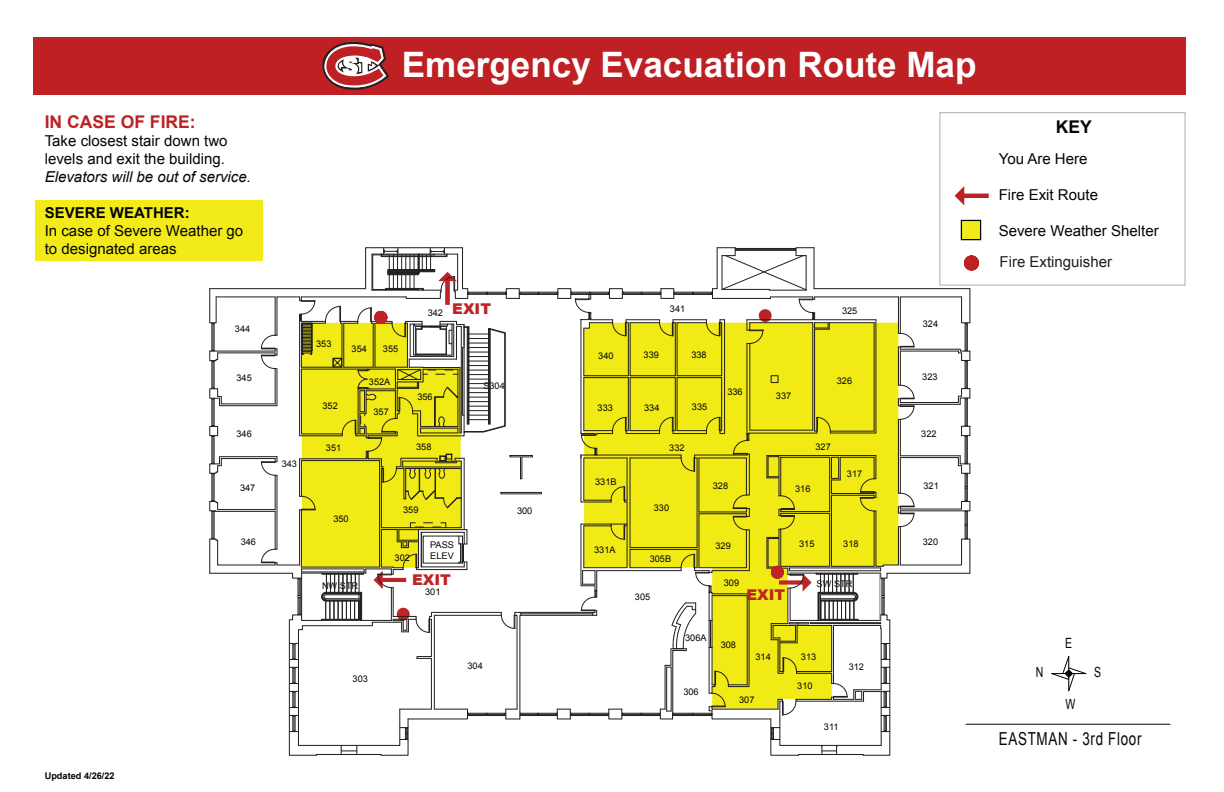
<style>
.page{position:relative;width:1224px;height:792px;background:#fff}
.page>*{position:absolute;margin:0;border:0;box-sizing:border-box;transform-origin:0 0}
.t1{font:700 35.1px "Arial";color:#fff}
.t2{font:17.9px "Arial";letter-spacing:.05em;color:#050504;scale:.75 1}
.t3{font:700 17.5px "Arial";color:#be2024}
.t4{font:700 17.5px "Arial";color:#050504}
.t5{font:15px/18px "Arial";color:#050504}
.t6{font:italic 15px "Arial";color:#050504}
.t7{font:15px "Arial";color:#231f20}
.t8{font:700 15px "Arial";color:#050504}
.t9{font:900 14.9px "Arial";color:#bd2327}
.t10{font:14.1px "Arial";color:#050504;scale:.75 1}
.t11{font:9.2px/11px "Arial";color:#050504}
.t12{font:700 9.2px "Arial";color:#030404}
</style>
<div class="page">
<div style="left:35px;top:200px;width:228px;height:60px;background:#f2eb19"></div>
<svg style="left:954px;top:186px;width:35px;height:20px"></svg>
<div style="left:961px;top:220px;width:20px;height:20px;background:#f2eb19;border:1px solid #050504"></div>
<hr style="left:966px;top:724px;width:204px;height:1px;background:#050504">
<svg style="left:1051px;top:656px;width:36px;height:36px"></svg>
<div style="left:33px;top:37px;width:1152px;height:58px;background:#be2024"></div>
<svg style="left:322px;top:42px;width:67px;height:48px"></svg>
<svg style="left:209px;top:247px;width:762px;height:509px"></svg>
<div style="left:374px;top:311px;width:13px;height:13px;background:#bd2327;border-radius:50%"></div>
<div style="left:964px;top:256px;width:15px;height:14px;background:#be2024;border-radius:50%"></div>
<h1 class="t1" style="left:402px;top:42px;width:576px">Emergency Evacuation Route Map</h1>
<h3 class="t3" style="left:45px;top:110px;width:152px">IN CASE OF FIRE:</h3>
<h3 class="t5" style="left:45px;top:131px;width:184px">Take closest stair down two levels and exit the building.</h3>
<h3 class="t6" style="left:45px;top:167px;width:208px">Elevators will be out of service.</h3>
<h3 class="t8" style="left:45px;top:202px;width:146px">SEVERE WEATHER:</h3>
<h3 class="t5" style="left:45px;top:222px;width:200px">In case of Severe Weather go to designated areas</h3>
<h3 class="t4" style="left:1056px;top:116px;width:38px">KEY</h3>
<h3 class="t5" style="left:999px;top:150px;width:90px">You Are Here</h3>
<h3 class="t5" style="left:999px;top:186px;width:101px">Fire Exit Route</h3>
<h3 class="t5" style="left:999px;top:222px;width:162px">Severe Weather Shelter</h3>
<h3 class="t7" style="left:999px;top:252px;width:114px">Fire Extinguisher</h3>
<p class="t11" style="left:428px;top:307px;width:17px">342</p>
<h3 class="t9" style="left:452px;top:298px;width:40px">EXIT</h3>
<p class="t11" style="left:670px;top:303px;width:17px">341</p>
<p class="t11" style="left:842px;top:306px;width:17px">325</p>
<p class="t11" style="left:235px;top:323px;width:17px">344</p>
<p class="t11" style="left:923px;top:319px;width:17px">324</p>
<p class="t11" style="left:316px;top:339px;width:17px">353</p>
<p class="t11" style="left:352px;top:343px;width:17px">354</p>
<p class="t11" style="left:383px;top:343px;width:17px">355</p>
<p class="t11" style="left:598px;top:350px;width:17px">340</p>
<p class="t11" style="left:644px;top:349px;width:17px">339</p>
<p class="t11" style="left:691px;top:349px;width:17px">338</p>
<p class="t11" style="left:236px;top:372px;width:17px">345</p>
<p class="t11" style="left:369px;top:376px;width:23px">352A</p>
<p class="t11" style="left:417px;top:391px;width:17px">356</p>
<p class="t11" style="left:483px;top:380px;width:23px">S304</p>
<p class="t11" style="left:727px;top:387px;width:17px">336</p>
<p class="t11" style="left:776px;top:391px;width:17px">337</p>
<p class="t11" style="left:837px;top:376px;width:17px">326</p>
<p class="t11" style="left:922px;top:372px;width:17px">323</p>
<p class="t11" style="left:323px;top:400px;width:17px">352</p>
<p class="t11" style="left:374px;top:406px;width:17px">357</p>
<p class="t11" style="left:598px;top:403px;width:17px">333</p>
<p class="t11" style="left:644px;top:402px;width:17px">334</p>
<p class="t11" style="left:692px;top:401px;width:17px">335</p>
<p class="t11" style="left:236px;top:429px;width:17px">346</p>
<p class="t11" style="left:921px;top:429px;width:17px">322</p>
<p class="t11" style="left:326px;top:442px;width:17px">351</p>
<p class="t11" style="left:416px;top:442px;width:17px">358</p>
<p class="t11" style="left:669px;top:442px;width:17px">332</p>
<p class="t11" style="left:816px;top:441px;width:17px">327</p>
<p class="t11" style="left:282px;top:458px;width:17px">343</p>
<p class="t11" style="left:240px;top:482px;width:17px">347</p>
<p class="t11" style="left:595px;top:476px;width:23px">331B</p>
<p class="t11" style="left:713px;top:480px;width:17px">328</p>
<p class="t11" style="left:795px;top:483px;width:17px">316</p>
<p class="t11" style="left:847px;top:468px;width:17px">317</p>
<p class="t11" style="left:923px;top:480px;width:17px">321</p>
<p class="t11" style="left:333px;top:514px;width:17px">350</p>
<p class="t11" style="left:403px;top:505px;width:17px">359</p>
<p class="t11" style="left:517px;top:506px;width:17px">300</p>
<p class="t11" style="left:654px;top:502px;width:17px">330</p>
<p class="t11" style="left:241px;top:537px;width:17px">346</p>
<p class="t11" style="left:395px;top:553px;width:17px">302</p>
<p class="t11" style="left:430px;top:539px;width:25px">PASS<br>ELEV</p>
<p class="t11" style="left:594px;top:545px;width:23px">331A</p>
<p class="t11" style="left:650px;top:554px;width:23px">305B</p>
<p class="t11" style="left:716px;top:541px;width:17px">329</p>
<p class="t11" style="left:799px;top:538px;width:17px">315</p>
<p class="t11" style="left:843px;top:538px;width:17px">318</p>
<p class="t11" style="left:923px;top:536px;width:17px">320</p>
<p class="t11" style="left:322px;top:580px;width:38px">NW STR</p>
<h3 class="t9" style="left:412px;top:569px;width:40px">EXIT</h3>
<p class="t11" style="left:425px;top:587px;width:17px">301</p>
<p class="t11" style="left:635px;top:592px;width:17px">305</p>
<p class="t11" style="left:724px;top:578px;width:17px">309</p>
<h3 class="t9" style="left:746px;top:584px;width:40px">EXIT</h3>
<p class="t11" style="left:817px;top:578px;width:37px">SW STR</p>
<p class="t11" style="left:685px;top:632px;width:23px">306A</p>
<p class="t11" style="left:721px;top:639px;width:17px">308</p>
<h3 class="t10" style="left:1065px;top:634px;width:11px">E</h3>
<p class="t11" style="left:756px;top:651px;width:17px">314</p>
<p class="t11" style="left:801px;top:652px;width:17px">313</p>
<p class="t11" style="left:353px;top:674px;width:17px">303</p>
<p class="t11" style="left:467px;top:661px;width:17px">304</p>
<p class="t11" style="left:683px;top:687px;width:17px">306</p>
<p class="t11" style="left:739px;top:695px;width:17px">307</p>
<p class="t11" style="left:797px;top:680px;width:17px">310</p>
<p class="t11" style="left:849px;top:661px;width:17px">312</p>
<h3 class="t10" style="left:1036px;top:663px;width:12px">N</h3>
<h3 class="t10" style="left:1066px;top:695px;width:15px">W</h3>
<h3 class="t10" style="left:1094px;top:663px;width:11px">S</h3>
<p class="t11" style="left:824px;top:721px;width:16px">311</p>
<h2 class="t2" style="left:999px;top:727px;width:192px">EASTMAN - 3rd Floor</h2>
<p class="t12" style="left:45px;top:770px;width:71px">Updated 4/26/22</p>
</div>
